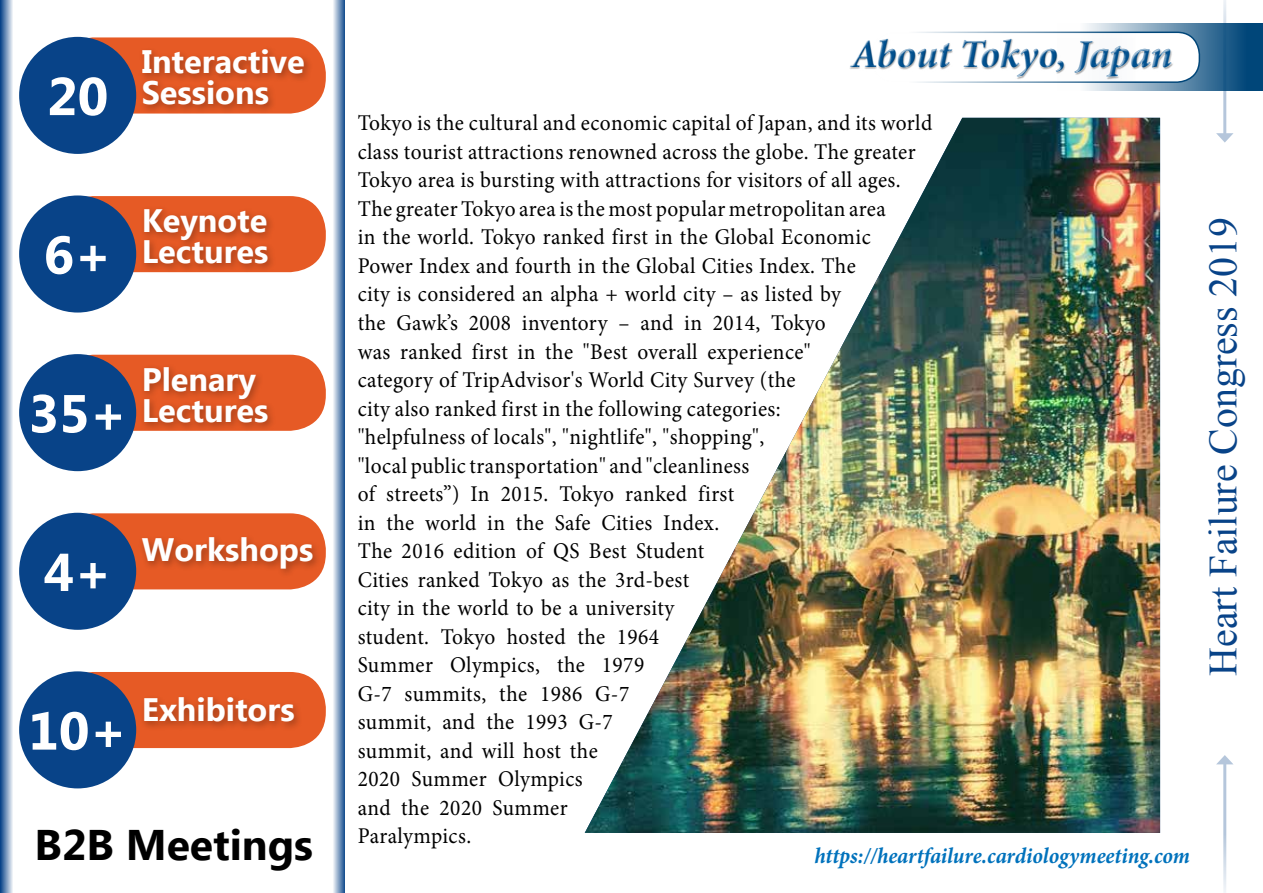
<style>
.page{position:relative;width:1263px;height:893px;background:#fff}
.page>*{position:absolute;margin:0;border:0;box-sizing:border-box;transform-origin:0 0}
.t1{font:700 53.25px "Ebrima";color:#fff}
.t2{font:700 42.75px "Ebrima";color:#000}
.t3{font:italic 700 40.05px "Minion Pro";letter-spacing:-.01em;color:#00508f}
.t4{font:39.75px "Times New Roman";color:#084388}
.t5{font:700 32.4px/30.9px "Ebrima";color:#fff}
.t6{font:22.5px/28.5px "Minion Pro";letter-spacing:.02em;color:#000;scale:.95 1}
.t7{font:italic 700 22.5px "Minion Pro";letter-spacing:-.005em;color:#0072bc;scale:.95 1}
</style>
<div class="page">
<svg style="left:0;top:0;width:13px;height:893px;background:#7a99be"></svg>
<svg style="left:333px;top:0;width:12px;height:893px;background:#8da8c8"></svg>
<hr style="left:1223px;top:762px;width:3px;height:131px;background:#084388">
<svg style="left:1217px;top:755px;width:16px;height:9px"></svg>
<hr style="left:1223px;top:0;width:3px;height:136px;background:#084388">
<svg style="left:1216px;top:133px;width:17px;height:10px"></svg>
<div style="left:58px;top:37px;width:268px;height:77px;background:#e65a25;border-radius:36px"></div>
<div style="left:19px;top:37px;width:117px;height:117px;background:#084388;border-radius:50%"></div>
<div style="left:138px;top:45px;width:176px;height:69px;background:#000;opacity:.3"></div>
<div style="left:58px;top:196px;width:268px;height:76px;background:#e65a25;border-radius:36px"></div>
<div style="left:19px;top:195px;width:117px;height:118px;background:#084388;border-radius:50%"></div>
<div style="left:140px;top:205px;width:137px;height:68px;background:#000;opacity:.3"></div>
<div style="left:58px;top:355px;width:268px;height:76px;background:#e65a25;border-radius:36px"></div>
<div style="left:19px;top:354px;width:117px;height:117px;background:#084388;border-radius:50%"></div>
<div style="left:140px;top:362px;width:137px;height:70px;background:#000;opacity:.3"></div>
<div style="left:58px;top:513px;width:268px;height:76px;background:#e65a25;border-radius:36px"></div>
<div style="left:19px;top:513px;width:117px;height:117px;background:#084388;border-radius:50%"></div>
<div style="left:138px;top:533px;width:184px;height:46px;background:#000;opacity:.3"></div>
<div style="left:58px;top:672px;width:268px;height:76px;background:#e65a25;border-radius:36px"></div>
<div style="left:19px;top:671px;width:117px;height:117px;background:#084388;border-radius:50%"></div>
<div style="left:140px;top:693px;width:164px;height:38px;background:#000;opacity:.3"></div>
<img style="left:585px;top:118px;width:575px;height:715px">
<svg style="left:1057px;top:23px;width:206px;height:68px;background:#4f7fa2"></svg>
<div style="left:871px;top:32px;width:328px;height:50px;background:#fff;border-radius:22px"></div>
<div style="left:870px;top:32px;width:330px;height:51px;border:2px solid #004679;border-radius:22px"></div>
<div style="left:849px;top:38px;width:325px;height:41px;background:#000;opacity:.35"></div>
<h1 class="t1" style="left:47px;top:57px;width:63px">20</h1>
<h3 class="t5" style="left:142px;top:48px;width:165px">Interactive<br>Sessions</h3>
<h1 class="t1" style="left:44px;top:215px;width:70px">6+</h1>
<h3 class="t5" style="left:142px;top:207px;width:128px">Keynote<br>Lectures</h3>
<h1 class="t1" style="left:28px;top:374px;width:100px">35+</h1>
<h3 class="t5" style="left:142px;top:365px;width:128px">Plenary<br>Lectures</h3>
<h1 class="t1" style="left:44px;top:532px;width:70px">4+</h1>
<h3 class="t5" style="left:142px;top:536px;width:173px">Workshops</h3>
<h1 class="t1" style="left:28px;top:691px;width:100px">10+</h1>
<h3 class="t5" style="left:142px;top:696px;width:154px">Exhibitors</h3>
<h2 class="t2" style="left:35px;top:813px;width:280px">B2B Meetings</h2>
<h3 class="t3" style="left:851px;top:26px;width:323px">About Tokyo, Japan</h3>
<p class="t6" style="left:358px;top:109px;width:606px">Tokyo is the cultural and economic capital of Japan, and its world class tourist attractions renowned across the globe. The greater Tokyo area is bursting with attractions for visitors of all ages.<br>The greater Tokyo area is the most popular metropolitan area<br>in the world. Tokyo ranked first in the Global Economic<br>Power Index and fourth in the Global Cities Index. The<br>city is considered an alpha + world city – as listed by<br>the Gawk’s 2008 inventory – and in 2014, Tokyo<br>was ranked first in the "Best overall experience"<br>category of TripAdvisor's World City Survey (the<br>city also ranked first in the following categories:<br>"helpfulness of locals", "nightlife", "shopping",<br>"local public transportation" and "cleanliness<br>of streets”) In 2015. Tokyo ranked first<br>in the world in the Safe Cities Index.<br>The 2016 edition of QS Best Student<br>Cities ranked Tokyo as the 3rd-best<br>city in the world to be a university<br>student. Tokyo hosted the 1964<br>Summer Olympics, the 1979<br>G-7 summits, the 1986 G-7<br>summit, and the 1993 G-7<br>summit, and will host the<br>2020 Summer Olympics<br>and the 2020 Summer<br>Paralympics.</p>
<p class="t7" style="left:814px;top:840px;width:397px">https://heartfailure.cardiologymeeting.com</p>
<h3 class="t4" style="left:1196px;top:676px;width:460px;rotate:-90deg">Heart Failure Congress 2019</h3>
</div>
